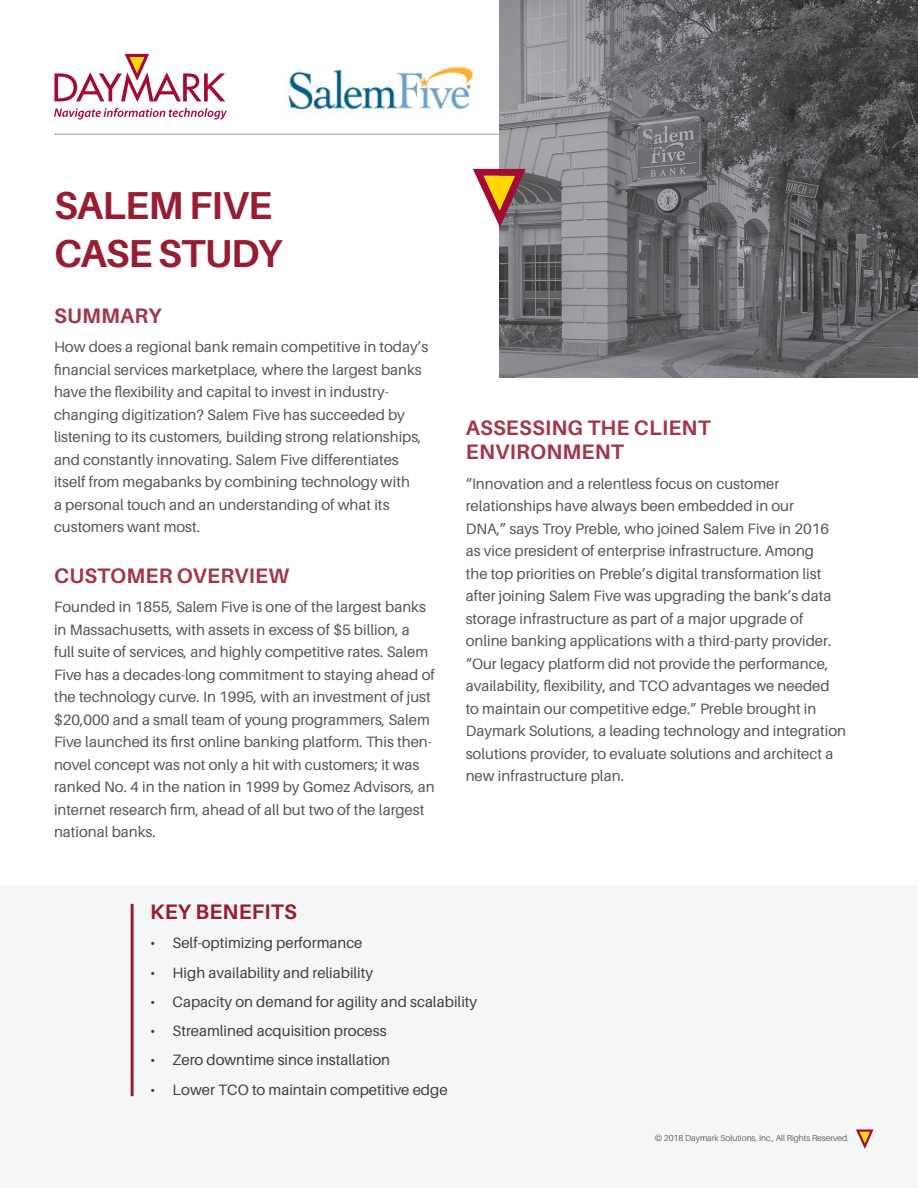
<style>
.page{position:relative;width:918px;height:1188px;background:#fff}
.page>*{position:absolute;margin:0;border:0;box-sizing:border-box;transform-origin:0 0}
.Subhead{font:700 39px/48px "Aileron";letter-spacing:-.02em;color:#971d32}
.Subhead-2{font:700 21px/24px "Aileron";letter-spacing:.01em;color:#971d32}
.t1{font:15px/22.5px "Aileron";color:#3e3e3f}
.t2{font:300 8.7px "Aileron";color:#3e3e3f}
</style>
<div class="page">
<img style="left:274px;top:66px;width:220px;height:68px">
<div style="left:0;top:886px;width:918px;height:302px;background:#f0f1f2"></div>
<hr style="left:54px;top:134px;width:864px;height:1px;background:#bcbdc0">
<img style="left:499px;top:0;width:419px;height:378px">
<svg style="left:856px;top:1130px;width:18px;height:19px"></svg>
<svg style="left:473px;top:169px;width:53px;height:58px"></svg>
<hr style="left:131px;top:904px;width:3px;height:192px;background:#971d32">
<svg style="left:54px;top:54px;width:171px;height:48px"></svg>
<svg style="left:54px;top:108px;width:173px;height:12px"></svg>
<p class="Subhead" style="left:54px;top:182px;width:230px">SALEM FIVE<br>CASE STUDY</p>
<h2 class="Subhead-2" style="left:54px;top:304px;width:109px">SUMMARY</h2>
<p class="t1" style="left:54px;top:336px;width:376px">How does a regional bank remain competitive in today’s financial services marketplace, where the largest banks have the flexibility and capital to invest in industry&shy;changing digitization? Salem Five has succeeded by listening to its customers, building strong relationships, and constantly innovating. Salem Five differentiates itself from megabanks by combining technology with<br>a personal touch and an understanding of what its customers want most.</p>
<h2 class="Subhead-2" style="left:54px;top:564px;width:237px">CUSTOMER OVERVIEW</h2>
<p class="t1" style="left:54px;top:596px;width:382px">Founded in 1855, Salem Five is one of the largest banks in Massachusetts, with assets in excess of $5 billion, a<br>full suite of services, and highly competitive rates. Salem Five has a decades-long commitment to staying ahead of the technology curve. In 1995, with an investment of just $20,000 and a small team of young programmers, Salem Five launched its first online banking platform. This then&shy;novel concept was not only a hit with customers; it was ranked No. 4 in the nation in 1999 by Gomez Advisors, an internet research firm, ahead of all but two of the largest national banks.</p>
<h2 class="Subhead-2" style="left:466px;top:416px;width:246px">ASSESSING THE CLIENT<br>ENVIRONMENT</h2>
<p class="t1" style="left:466px;top:472px;width:382px">“Innovation and a relentless focus on customer relationships have always been embedded in our<br>DNA,” says Troy Preble, who joined Salem Five in 2016 as vice president of enterprise infrastructure. Among<br>the top priorities on Preble’s digital transformation list after joining Salem Five was upgrading the bank’s data storage infrastructure as part of a major upgrade of online banking applications with a third-party provider. “Our legacy platform did not provide the performance, availability, flexibility, and TCO advantages we needed to maintain our competitive edge.” Preble brought in Daymark Solutions, a leading technology and integration solutions provider, to evaluate solutions and architect a new infrastructure plan.</p>
<p class="Subhead-2" style="left:150px;top:900px;width:148px">KEY BENEFITS</p>
<p class="t1" style="left:150px;top:932px;width:214px">• Self-optimizing performance</p>
<p class="t1" style="left:150px;top:961px;width:225px">• High availability and reliability</p>
<p class="t1" style="left:150px;top:991px;width:329px">• Capacity on demand for agility and scalability</p>
<p class="t1" style="left:150px;top:1020px;width:238px">• Streamlined acquisition process</p>
<p class="t1" style="left:150px;top:1049px;width:242px">• Zero downtime since installation</p>
<p class="t1" style="left:150px;top:1078px;width:299px">• Lower TCO to maintain competitive edge</p>
<p class="t2" style="left:655px;top:1133px;width:196px">© 2018 Daymark Solutions, Inc., All Rights Reserved.</p>
</div>
